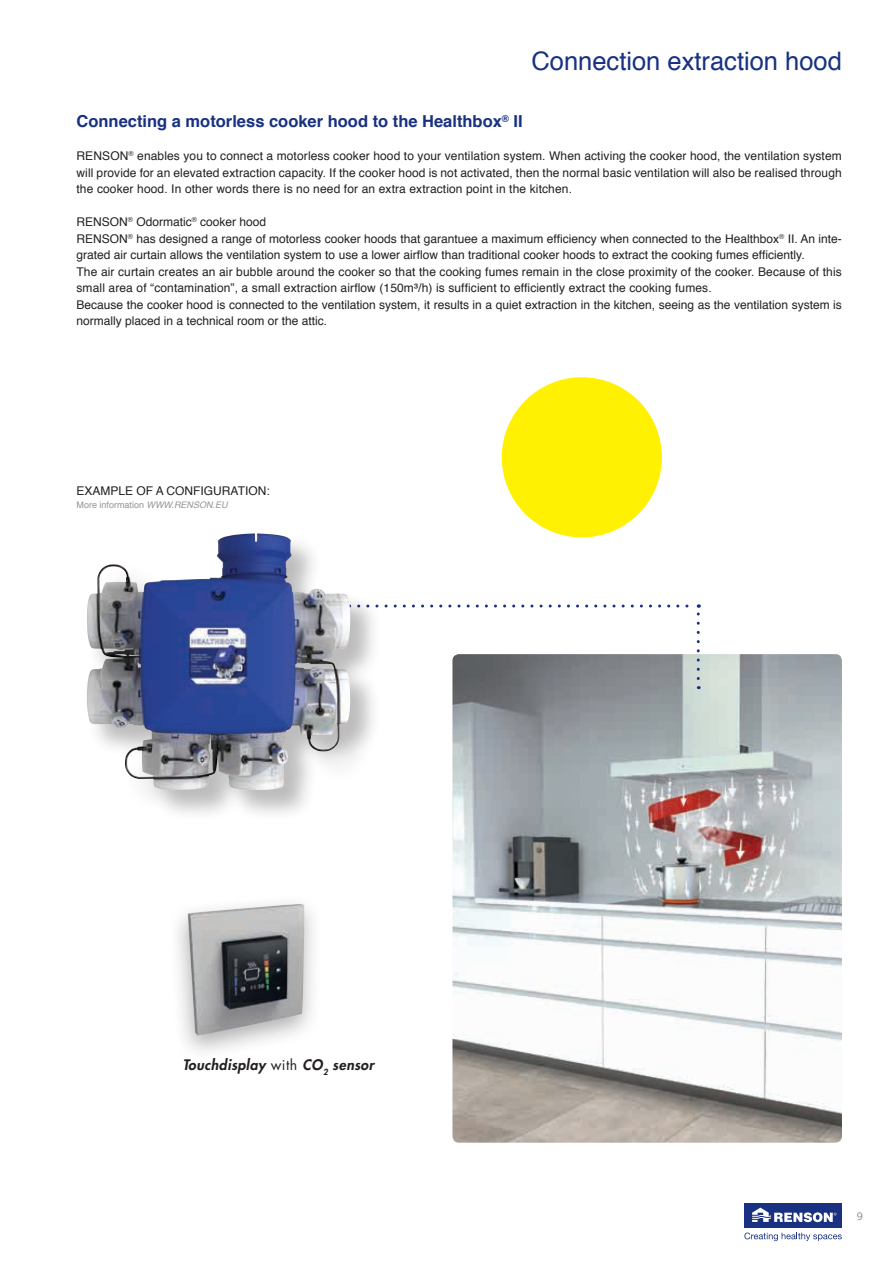
<style>
.page{position:relative;width:893px;height:1263px;background:#fff}
.page>*{position:absolute;margin:0;border:0;box-sizing:border-box;transform-origin:0 0}
.t1{font:25.5px "Helvetica";color:#183181}
.t2{font:700 16.5px "Helvetica";color:#183181}
.t3{font:italic 800 14.1px "Futura Std";letter-spacing:.03em;color:#231f20}
.t4{font:12px/16.5px "Helvetica";color:#231f20;text-align:justify}
.t5{font:10.5px "Lucida Sans";color:#939598}
.t6{font:9px "Helvetica";color:#939598}
.s1{font-style:italic}
.s2{font-weight:400;font-style:normal}
</style>
<div class="page">
<div style="left:744px;top:1203px;width:98px;height:25px;background:#183181"></div>
<svg style="left:752px;top:1207px;width:84px;height:15px"></svg>
<svg style="left:744px;top:1232px;width:98px;height:9px"></svg>
<div style="left:168px;top:893px;width:154px;height:169px;background:#231f20;opacity:.35"></div>
<img style="left:188px;top:904px;width:116px;height:131px">
<img style="left:452px;top:654px;width:390px;height:489px">
<svg style="left:384px;top:604px;width:316px;height:74px"></svg>
<div style="left:86px;top:533px;width:296px;height:289px;background:#231f20;opacity:.3"></div>
<img style="left:86px;top:537px;width:143px;height:253px">
<div style="left:502px;top:377px;width:160px;height:160px;background:#fff101;border-radius:50%"></div>
<h1 class="t1" style="left:531px;top:42px;width:312px">Connection extraction hood</h1>
<h2 class="t2" style="left:77px;top:108px;width:448px">Connecting a motorless cooker hood to the Healthbox<sup>®</sup> II</h2>
<p class="t4" style="left:77px;top:148px;width:767px">RENSON<sup>®</sup> enables you to connect a motorless cooker hood to your ventilation system. When activing the cooker hood, the ventilation system will provide for an elevated extraction capacity. If the cooker hood is not activated, then the normal basic ventilation will also be realised through the cooker hood. In other words there is no need for an extra extraction point in the kitchen.</p>
<p class="t4" style="left:77px;top:214px;width:767px;text-align:left">RENSON<sup>®</sup> Odormatic<sup>®</sup> cooker hood<br>RENSON<sup>®</sup> has designed a range of motorless cooker hoods that garantuee a maximum efficiency when connected to the Healthbox<sup>®</sup> II. An inte&shy;grated air curtain allows the ventilation system to use a lower airflow than traditional cooker hoods to extract the cooking fumes efficiently.<br>The air curtain creates an air bubble around the cooker so that the cooking fumes remain in the close proximity of the cooker. Because of this small area of “contamination”, a small extraction airflow (150m³/h) is sufficient to efficiently extract the cooking fumes.<br>Because the cooker hood is connected to the ventilation system, it results in a quiet extraction in the kitchen, seeing as the ventilation system is normally placed in a technical room or the attic.</p>
<p class="t4" style="left:77px;top:483px;width:195px">EXAMPLE OF A CONFIGURATION:</p>
<p class="t6" style="left:77px;top:498px;width:153px">More information <span class="s1">WWW.RENSON.EU</span></p>
<p class="t3" style="left:183px;top:1056px;width:193px">Touchdisplay <span class="s2">with</span> CO<sub>2</sub> sensor</p>
<p class="t5" style="left:857px;top:1210px;width:8px">9</p>
</div>
